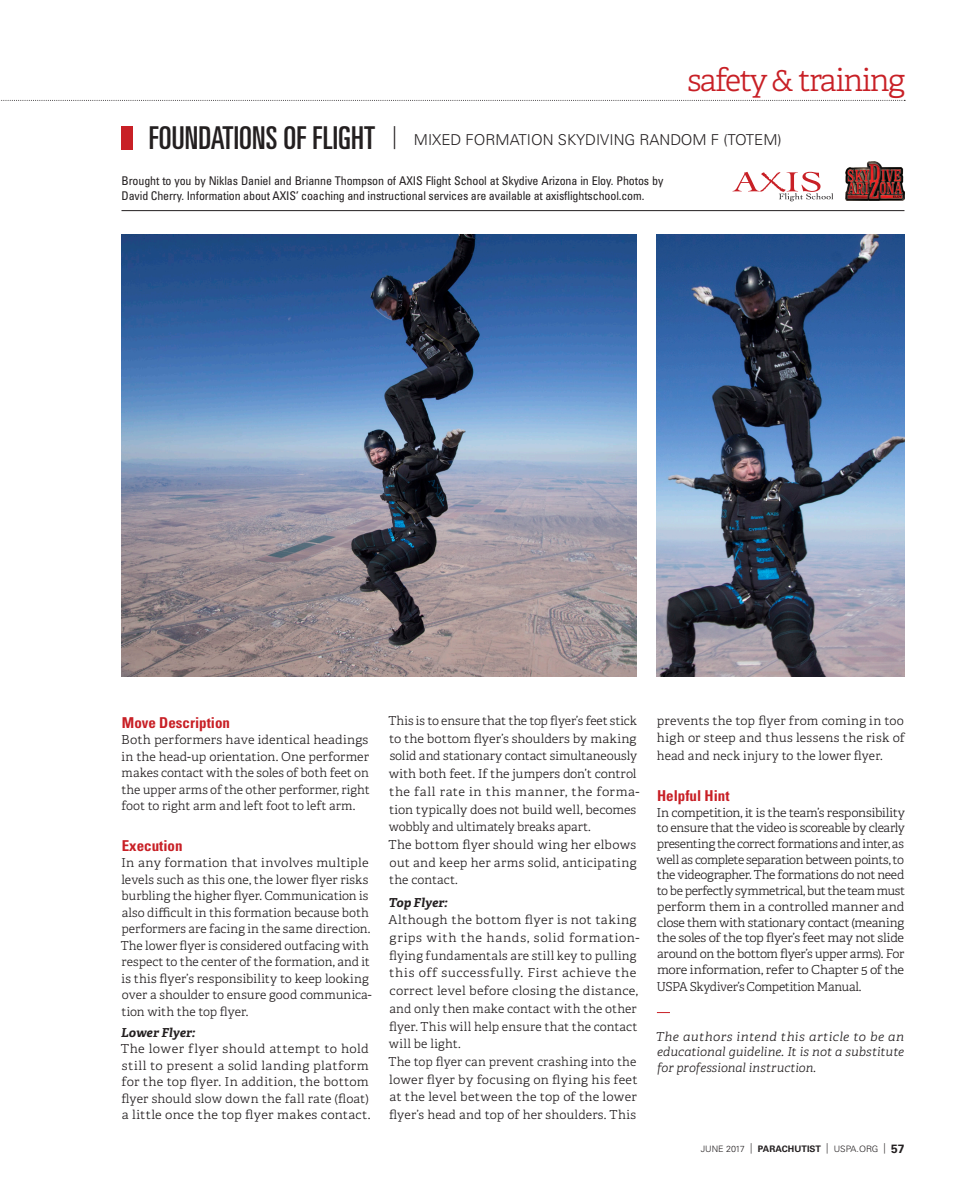
<style>
.page{position:relative;width:972px;height:1195px;background:#fff}
.page>*{position:absolute;margin:0;border:0;box-sizing:border-box;transform-origin:0 0}
.profile_text_QUESTIO{font:300 31.5px "Adelle";letter-spacing:-.05em;color:#c82026}
.Header_-_NEW{font:300 15px "Univers";color:#231f20}
.subhead{font:700 condensed 15px "Univers";color:#c82026}
.Body_text{font:700 condensed 15px "Univers";color:#c82026}
.Body_text-2{font:300 12.3px/17.7px "Adelle Basic";letter-spacing:.01em;color:#231f20;text-align:justify}
.Body_text-3{font:300 12.3px/16.5px "Adelle Basic";letter-spacing:.01em;color:#231f20;scale:1.05 1}
.Body_text-4{font:300 12.3px/16.5px "Adelle Basic";letter-spacing:.01em;color:#231f20;text-align:justify;scale:1.04 1}
.Body_text-5{font:italic 300 12.3px/15.8px "Adelle Basic";color:#231f20;text-align:justify;scale:1.05 1}
.Body_text-6{font:300 12.3px "Adelle Basic";letter-spacing:-.035em;color:#231f20}
.Body_text-7{font:italic 700 12.3px "Adelle Basic";letter-spacing:.005em;color:#231f20}
.t1{font:condensed 12px/15px "Univers";letter-spacing:-.01em;color:#231f20}
.t2{font:300 8.85px "Univers";color:#231f20}
.s1{font-weight:400;font-stretch:ultra-condensed;font-size:31.5px}
.s2{font-weight:100;font-stretch:ultra-condensed;font-size:31.5px}
.s3{font-stretch:condensed;font-size:10.5px}
.s4{font-weight:700;font-size:9px}
.s5{font-weight:700;font-size:12px}
</style>
<div class="page">
<svg style="left:0;top:100px;width:905px;height:1px"></svg>
<hr style="left:121px;top:210px;width:783px;height:1px;background:#231f20">
<svg style="left:732px;top:172px;width:101px;height:29px"></svg>
<img style="left:846px;top:161px;width:58px;height:39px">
<div style="left:122px;top:126px;width:11px;height:23px;background:#c82026"></div>
<svg style="left:657px;top:1012px;width:13px;height:1px"></svg>
<img style="left:122px;top:235px;width:515px;height:441px">
<img style="left:657px;top:235px;width:247px;height:441px">
<p class="profile_text_QUESTIO" style="left:688px;top:61px;width:219px">safety &amp; training</p>
<p class="Header_-_NEW" style="left:149px;top:130px;width:634px"><span class="s1">FOUNDATIONS OF FLIGHT</span> <span class="s2">|</span> MIXED FORMATION SKYDIVING RANDOM F (TOTEM)</p>
<p class="t1" style="left:122px;top:173px;width:543px">Brought to you by Niklas Daniel and Brianne Thompson of AXIS Flight School at Skydive Arizona in Eloy. Photos by<br>David Cherry. Information about AXIS’ coaching and instructional services are available at axisflightschool.com.</p>
<p class="Body_text" style="left:122px;top:713px;width:110px">Move Description</p>
<p class="Body_text-4" style="left:121px;top:731px;width:240px">Both performers have identical headings in the head-up orientation. One performer makes contact with the soles of both feet on the upper arms of the other performer, right foot to right arm and left foot to left arm.</p>
<p class="subhead" style="left:122px;top:836px;width:62px">Execution</p>
<p class="Body_text-3" style="left:121px;top:854px;width:241px">In any formation that involves multiple levels such as this one, the lower flyer risks burbling the higher flyer. Communication is also difficult in this formation because both performers are facing in the same direction.<br>The lower flyer is considered outfacing with respect to the center of the formation, and it is this flyer’s responsibility to keep looking over a shoulder to ensure good communica&shy;tion with the top flyer.</p>
<p class="Body_text-7" style="left:121px;top:1024px;width:76px">Lower Flyer:</p>
<p class="Body_text-3" style="left:121px;top:1040px;width:239px">The lower flyer should attempt to hold still to present a solid landing platform for the top flyer. In addition, the bottom flyer should slow down the fall rate (float) a little once the top flyer makes contact.</p>
<p class="Body_text-2" style="left:388px;top:712px;width:253px;text-align:left">This is to ensure that the top flyer’s feet stick to the bottom flyer’s shoulders by making solid and stationary contact simultaneously with both feet. If the jumpers don’t control the fall rate in this manner, the forma&shy;tion typically does not build well, becomes wobbly and ultimately breaks apart.</p>
<p class="Body_text-2" style="left:388px;top:836px;width:250px">The bottom flyer should wing her elbows out and keep her arms solid, anticipating the contact.</p>
<p class="Body_text-7" style="left:388px;top:894px;width:61px">Top Flyer:</p>
<p class="Body_text-3" style="left:389px;top:911px;width:241px;line-height:17.7px">Although the bottom flyer is not taking grips with the hands, solid formation&shy;flying fundamentals are still key to pulling this off successfully. First achieve the correct level before closing the distance, and only then make contact with the other flyer. This will help ensure that the contact will be light.</p>
<p class="Body_text-2" style="left:388px;top:1053px;width:251px">The top flyer can prevent crashing into the lower flyer by focusing on flying his feet at the level between the top of the lower flyer’s head and top of her shoulders. This</p>
<p class="Body_text-2" style="left:657px;top:712px;width:250px;line-height:17.2px">prevents the top flyer from coming in too high or steep and thus lessens the risk of head and neck injury to the lower flyer.</p>
<p class="subhead" style="left:657px;top:786px;width:74px">Helpful Hint</p>
<p class="Body_text-2" style="left:656px;top:804px;width:250px;line-height:15.8px">In competition, it is the team’s responsibility to ensure that the video is scoreable by clearly presenting the correct formations and inter, as well as complete separation between points, to the videographer. The formations do not need to be perfectly symmetrical, but the team must perform them in a controlled manner and close them with stationary contact (meaning the soles of the top flyer’s feet may not slide around on the bottom flyer’s upper arms). For more information, refer to Chapter 5 of the</p>
<p class="Body_text-6" style="left:656px;top:979px;width:207px">USPA Skydiver’s Competition Manual.</p>
<p class="Body_text-5" style="left:656px;top:1028px;width:238px">The authors intend this article to be an educational guideline. It is not a substitute for professional instruction.</p>
<p class="t2" style="left:701px;top:1143px;width:205px">JUNE 2017 <span class="s3">|</span> <span class="s4">PARACHUTIST</span> <span class="s3">|</span> USPA.ORG <span class="s3">|</span> <span class="s5">57</span></p>
</div>
